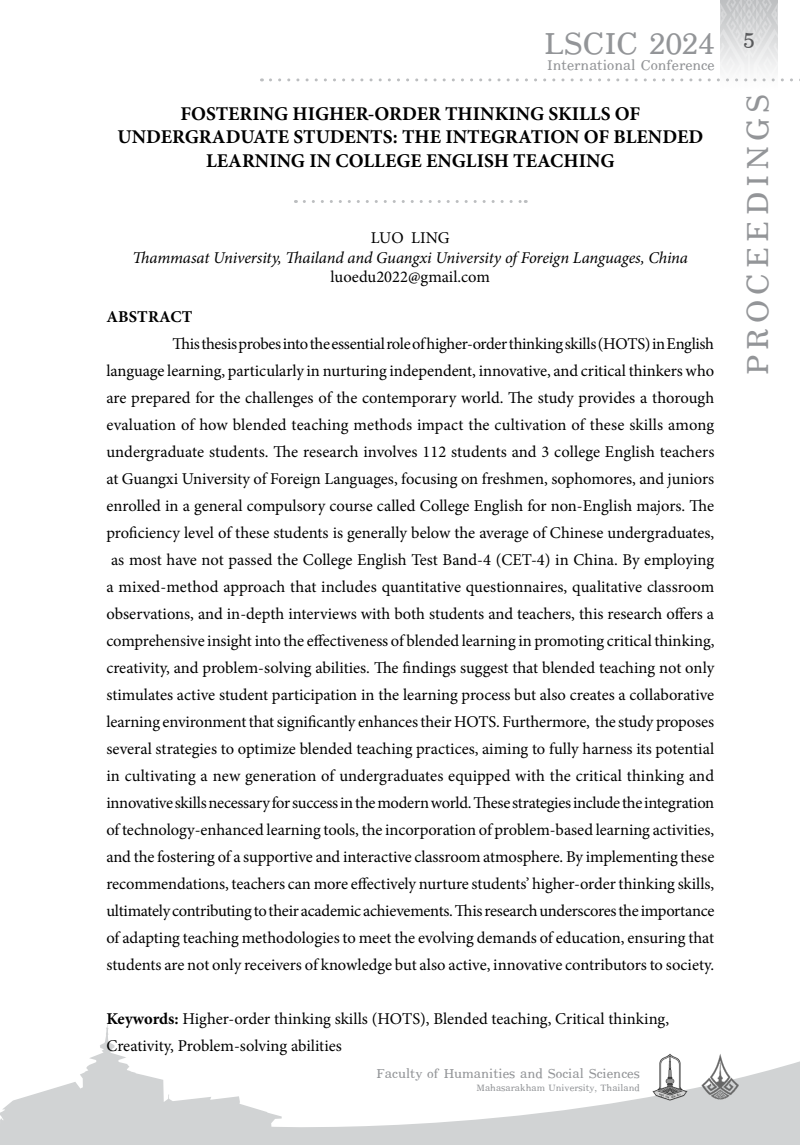
<style>
.page{position:relative;width:800px;height:1145px;background:#fff}
.page>*{position:absolute;margin:0;border:0;box-sizing:border-box;transform-origin:0 0}
.t1{font:49.5px "DB Com Yard X";letter-spacing:.1em;color:#939598}
.t2{font:49.5px "DB Com Yard X";color:#939598}
.t3{font:36px "DB Com Yard X";color:#58595b}
.t4{font:22.8px "DB Com Yard X";color:#939598}
.t5{font:21px "DB Com Yard X";color:#939598}
.t6{font:700 19.5px/23.4px "Minion Pro";color:#000;text-align:center}
.t7{font:16.5px/27px "Minion Pro";color:#000;text-align:justify}
.t8{font:italic 16.5px "Minion Pro";letter-spacing:-.01em;color:#000}
.t9{font:700 16.5px "Minion Pro";letter-spacing:.01em;color:#000}
.t10{font:15px "DB Com Yard X";color:#939598}
.s1{font-weight:700}
</style>
<div class="page">
<img style="left:720px;top:0;width:57px;height:82px">
<svg style="left:1px;top:1023px;width:798px;height:122px"></svg>
<svg style="left:0;top:1112px;width:1px;height:33px"></svg>
<svg style="left:270px;top:78px;width:530px;height:3px"></svg>
<img style="left:639px;top:1053px;width:124px;height:48px">
<svg style="left:304px;top:200px;width:222px;height:3px"></svg>
<h1 class="t2" style="left:543px;top:16px;width:172px">LSCIC 2024</h1>
<h3 class="t4" style="left:547px;top:52px;width:169px">International Conference</h3>
<p class="t6" style="left:117px;top:102px;width:587px">FOSTERING HIGHER-ORDER THINKING SKILLS OF<br>UNDERGRADUATE STUDENTS: THE INTEGRATION OF BLENDED<br>LEARNING IN COLLEGE ENGLISH TEACHING</p>
<p class="t7" style="left:371px;top:224px;width:80px">LUO LING</p>
<p class="t8" style="left:132px;top:246px;width:556px">Thammasat University, Thailand and Guangxi University of Foreign Languages, China</p>
<p class="t7" style="left:330px;top:264px;width:161px">luoedu2022@gmail.com</p>
<p class="t9" style="left:106px;top:305px;width:87px">ABSTRACT</p>
<p class="t7" style="left:106px;top:330px;width:609px;text-indent:66px">This thesis probes into the essential role of higher-order thinking skills (HOTS) in English language learning, particularly in nurturing independent, innovative, and critical thinkers who are prepared for the challenges of the contemporary world. The study provides a thorough evaluation of how blended teaching methods impact the cultivation of these skills among undergraduate students. The research involves 112 students and 3 college English teachers at Guangxi University of Foreign Languages, focusing on freshmen, sophomores, and juniors enrolled in a general compulsory course called College English for non-English majors. The proficiency level of these students is generally below the average of Chinese undergraduates, as most have not passed the College English Test Band-4 (CET-4) in China. By employing a mixed-method approach that includes quantitative questionnaires, qualitative classroom observations, and in-depth interviews with both students and teachers, this research offers a comprehensive insight into the effectiveness of blended learning in promoting critical thinking, creativity, and problem-solving abilities. The findings suggest that blended teaching not only stimulates active student participation in the learning process but also creates a collaborative learning environment that significantly enhances their HOTS. Furthermore, the study proposes several strategies to optimize blended teaching practices, aiming to fully harness its potential in cultivating a new generation of undergraduates equipped with the critical thinking and innovative skills necessary for success in the modern world. These strategies include the integration of technology-enhanced learning tools, the incorporation of problem-based learning activities, and the fostering of a supportive and interactive classroom atmosphere. By implementing these recommendations, teachers can more effectively nurture students’ higher-order thinking skills, ultimately contributing to their academic achievements. This research underscores the importance of adapting teaching methodologies to meet the evolving demands of education, ensuring that students are not only receivers of knowledge but also active, innovative contributors to society.</p>
<p class="t7" style="left:106px;top:1005px;width:564px"><span class="s1">Keywords:</span> Higher-order thinking skills (HOTS), Blended teaching, Critical thinking,<br>Creativity, Problem-solving abilities</p>
<p class="t5" style="left:376px;top:1061px;width:265px">Faculty of Humanities and Social Sciences</p>
<p class="t10" style="left:476px;top:1079px;width:165px">Mahasarakham University, Thailand</p>
<h2 class="t3" style="left:742px;top:20px;width:13px">5</h2>
<h1 class="t1" style="left:729px;top:374px;width:282px;rotate:-90deg">PROCEEDINGS</h1>
</div>
